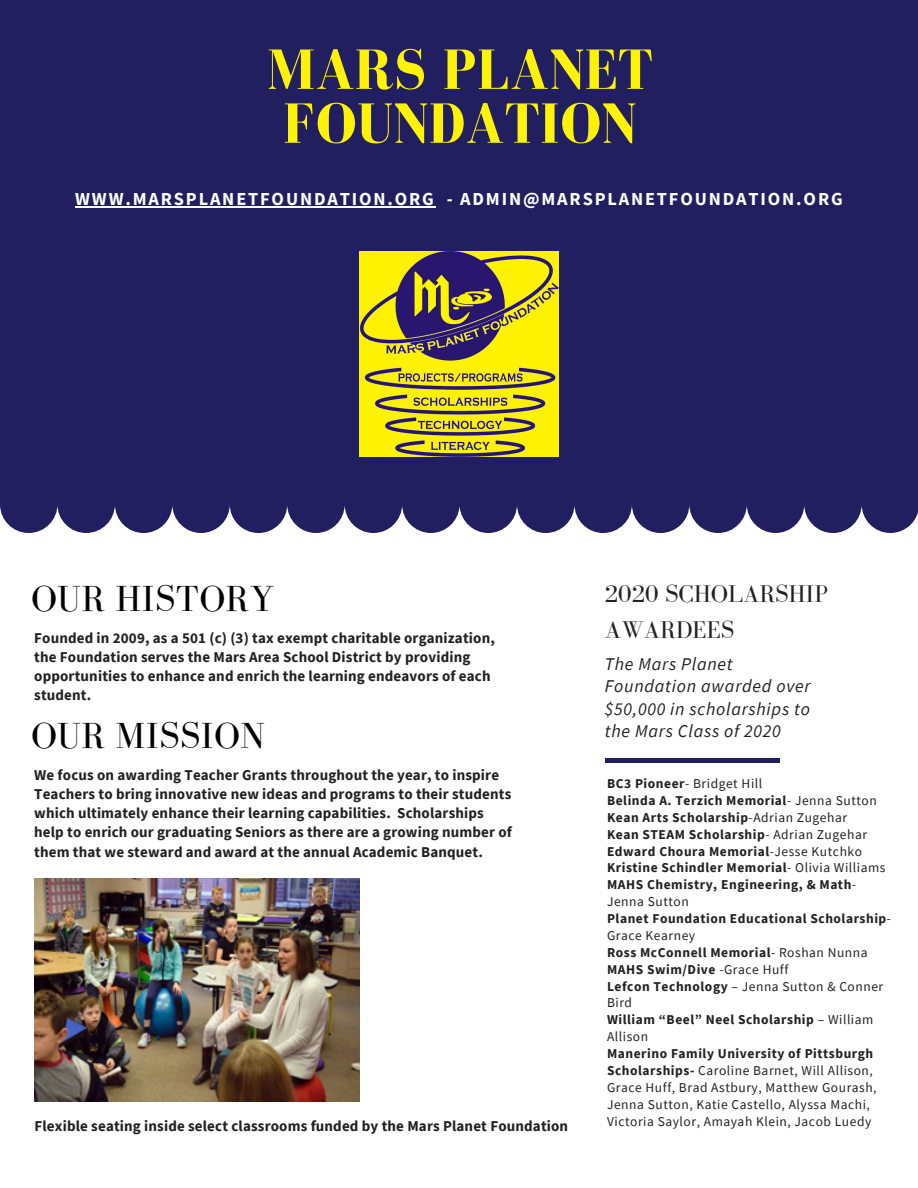
<style>
.page{position:relative;width:918px;height:1188px;background:#fff}
.page>*{position:absolute;margin:0;border:0;box-sizing:border-box;transform-origin:0 0}
.t1{font:700 58.35px/53.8px "Bodoni FLF";color:#fff209}
.t2{font:37.35px "Bodoni FLF";letter-spacing:.01em;color:#000}
.t3{font:24.9px/36px "Bodoni FLF";color:#222}
.t4{font:700 18.3px "Source Sans Pro";letter-spacing:.1em;color:#fff}
.t5{font:italic 18px/22.5px "Source Sans Pro";letter-spacing:.04em;color:#222}
.t6{font:700 15px/19.2px "Source Sans Pro";letter-spacing:.01em;color:#222}
.t7{font:700 13.5px/16.8px "Source Sans Pro";letter-spacing:.04em;color:#222}
.t8{font:13.5px/16.8px "Source Sans Pro";letter-spacing:.04em;color:#222}
.s1{font-weight:400}
.s2{font-weight:700}
</style>
<div class="page">
<svg style="left:0;top:490px;width:918px;height:43px;background:#403f76"></svg>
<div style="left:0;top:0;width:918px;height:490px;background:#211f60"></div>
<hr style="left:605px;top:758px;width:174px;height:4px;background:#211f60">
<img style="left:34px;top:879px;width:325px;height:223px">
<img style="left:359px;top:252px;width:199px;height:205px">
<hr style="left:75px;top:206px;width:361px;height:1px;background:#fff">
<h1 class="t1" style="left:267px;top:42px;width:387px">MARS PLANET<br>FOUNDATION</h1>
<p class="t4" style="left:75px;top:187px;width:769px">WWW.MARSPLANETFOUNDATION.ORG - ADMIN@MARSPLANETFOUNDATION.ORG</p>
<h2 class="t2" style="left:31px;top:579px;width:245px">OUR HISTORY</h2>
<p class="t6" style="left:34px;top:628px;width:462px">Founded in 2009, as a 501 (c) (3) tax exempt charitable organization, the Foundation serves the Mars Area School District by providing opportunities to enhance and enrich the learning endeavors of each student.</p>
<h2 class="t2" style="left:31px;top:716px;width:235px">OUR MISSION</h2>
<p class="t6" style="left:34px;top:765px;width:479px">We focus on awarding Teacher Grants throughout the year, to inspire Teachers to bring innovative new ideas and programs to their students which ultimately enhance their learning capabilities. Scholarships help to enrich our graduating Seniors as there are a growing number of them that we steward and award at the annual Academic Banquet.</p>
<p class="t6" style="left:35px;top:1116px;width:535px">Flexible seating inside select classrooms funded by the Mars Planet Foundation</p>
<h3 class="t3" style="left:605px;top:575px;width:225px">2020 SCHOLARSHIP<br>AWARDEES</h3>
<p class="t5" style="left:605px;top:652px;width:207px">The Mars Planet<br>Foundation awarded over $50,000 in scholarships to the Mars Class of 2020</p>
<p class="t7" style="left:607px;top:775px;width:286px">BC3 Pioneer<span class="s1">- Bridget Hill<br></span>Belinda A. Terzich Memorial<span class="s1">- Jenna Sutton<br></span>Kean Arts Scholarship<span class="s1">-Adrian Zugehar<br></span>Kean STEAM Scholarship<span class="s1">- Adrian Zugehar<br></span>Edward Choura Memorial<span class="s1">-Jesse Kutchko<br></span>Kristine Schindler Memorial<span class="s1">- Olivia Williams<br></span>MAHS Chemistry, Engineering, &amp; Math<span class="s1">-<br>Jenna Sutton<br></span>Planet Foundation Educational Scholarship<span class="s1">-<br>Grace Kearney<br></span>Ross McConnell Memorial<span class="s1">- Roshan Nunna<br></span>MAHS Swim/Dive <span class="s1">-Grace Huff<br></span>Lefcon Technology <span class="s1">– Jenna Sutton &amp; Conner<br>Bird<br></span>William “Beel” Neel Scholarship <span class="s1">– William<br>Allison</span></p>
<p class="t8" style="left:607px;top:1045px;width:271px"><span class="s2">Manerino Family University of Pittsburgh Scholarships-</span> Caroline Barnet, Will Allison, Grace Huff, Brad Astbury, Matthew Gourash, Jenna Sutton, Katie Castello, Alyssa Machi, Victoria Saylor, Amayah Klein, Jacob Luedy</p>
</div>
